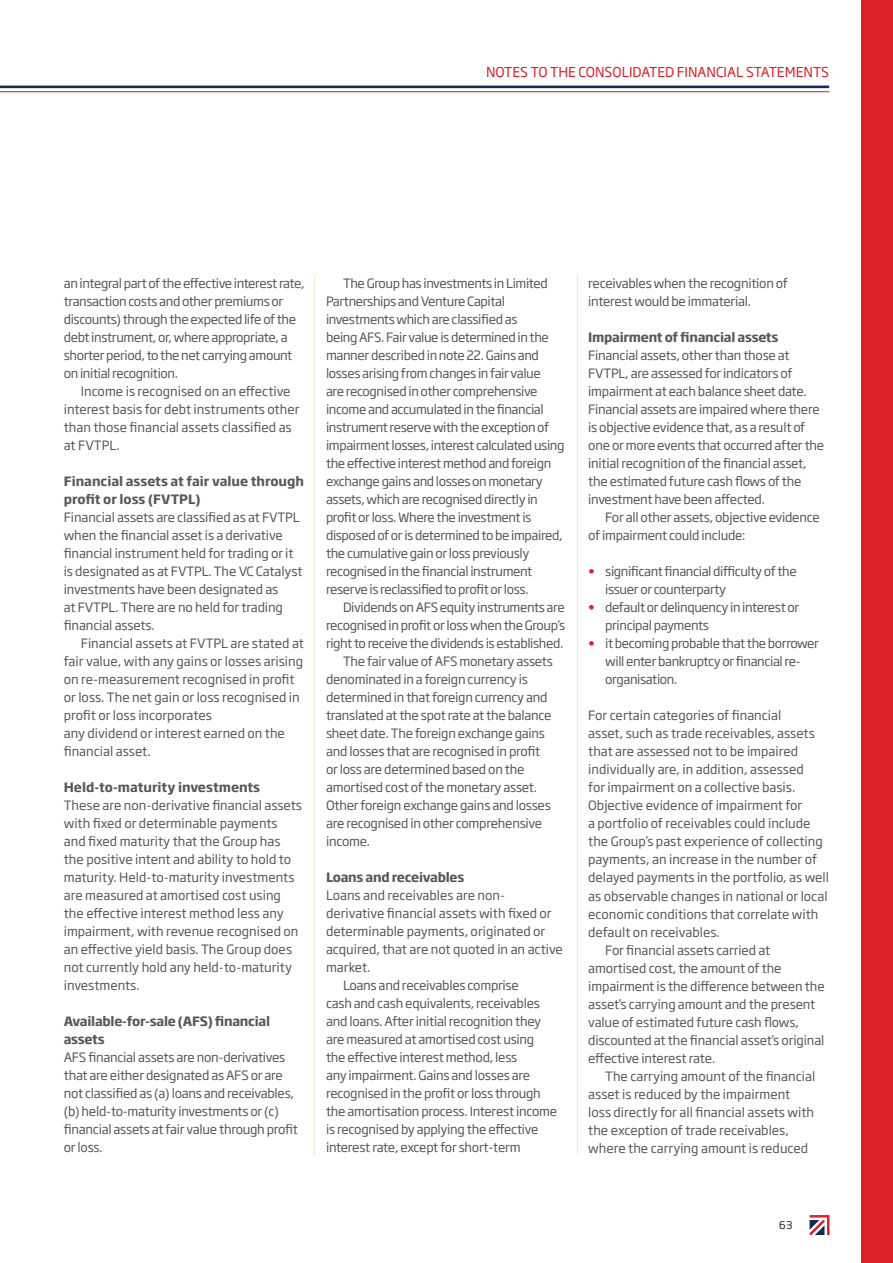
<style>
.page{position:relative;width:893px;height:1263px;background:#fff}
.page>*{position:absolute;margin:0;border:0;box-sizing:border-box;transform-origin:0 0}
.t1{font:13.5px "Soho Gothic Std";color:#da2128}
.t2{font:12.75px/18px "Soho Gothic Std";letter-spacing:-.02em;color:#57585a}
.t3{font:12.75px/18px "Soho Gothic Std";color:#57585a}
.t4{font:700 12.75px/18px "Soho Gothic Std";letter-spacing:-.02em;color:#57585a}
.t5{font:700 12.75px/18px "Soho Gothic Std";color:#57585a}
.t6{font:10.5px "Soho Gothic Std";color:#231f20}
.s1{color:#da2128}
</style>
<div class="page">
<svg style="left:829px;top:1215px;width:1px;height:20px"></svg>
<svg style="left:809px;top:1215px;width:20px;height:20px"></svg>
<hr style="left:0;top:86px;width:829px;height:2px;background:#1a2955">
<div style="left:861px;top:0;width:32px;height:1263px;background:#da2128"></div>
<hr style="left:314px;top:275px;width:1px;height:881px;background:#f1ebd8">
<hr style="left:577px;top:274px;width:1px;height:881px;background:#f1ebd8">
<hr style="left:0;top:91px;width:829px;height:1px;background:#da2128">
<p class="t1" style="left:486px;top:64px;width:345px">NOTES TO THE CONSOLIDATED FINANCIAL STATEMENTS</p>
<p class="t2" style="left:64px;top:275px;width:242px">an integral part of the effective interest rate, transaction costs and other premiums or discounts) through the expected life of the debt instrument, or, where appropriate, a shorter period, to the net carrying amount on initial recognition.</p>
<p class="t3" style="left:64px;top:383px;width:237px;text-indent:17px">Income is recognised on an effective interest basis for debt instruments other than those financial assets classified as at FVTPL.</p>
<p class="t5" style="left:64px;top:472px;width:242px">Financial assets at fair value through profit or loss (FVTPL)</p>
<p class="t2" style="left:64px;top:509px;width:240px">Financial assets are classified as at FVTPL when the financial asset is a derivative financial instrument held for trading or it is designated as at FVTPL. The VC Catalyst investments have been designated as<br>at FVTPL. There are no held for trading financial assets.</p>
<p class="t3" style="left:64px;top:635px;width:242px;text-indent:17px">Financial assets at FVTPL are stated at fair value, with any gains or losses arising on re-measurement recognised in profit or loss. The net gain or loss recognised in profit or loss incorporates<br>any dividend or interest earned on the financial asset.</p>
<p class="t5" style="left:64px;top:778px;width:198px">Held-to-maturity investments</p>
<p class="t3" style="left:64px;top:797px;width:240px">These are non-derivative financial assets with fixed or determinable payments and fixed maturity that the Group has the positive intent and ability to hold to maturity. Held-to-maturity investments are measured at amortised cost using the effective interest method less any impairment, with revenue recognised on an effective yield basis. The Group does not currently hold any held-to-maturity investments.</p>
<p class="t4" style="left:64px;top:1012px;width:208px">Available-for-sale (AFS) financial assets</p>
<p class="t2" style="left:64px;top:1049px;width:236px">AFS financial assets are non-derivatives that are either designated as AFS or are not classified as (a) loans and receivables, (b) held-to-maturity investments or (c) financial assets at fair value through profit or loss.</p>
<p class="t2" style="left:326px;top:275px;width:240px;text-indent:17px">The Group has investments in Limited Partnerships and Venture Capital investments which are classified as<br>being AFS. Fair value is determined in the manner described in note 22. Gains and losses arising from changes in fair value<br>are recognised in other comprehensive income and accumulated in the financial instrument reserve with the exception of impairment losses, interest calculated using the effective interest method and foreign exchange gains and losses on monetary assets, which are recognised directly in profit or loss. Where the investment is disposed of or is determined to be impaired, the cumulative gain or loss previously recognised in the financial instrument reserve is reclassified to profit or loss.</p>
<p class="t2" style="left:343px;top:599px;width:223px">Dividends on AFS equity instruments are</p>
<p class="t2" style="left:326px;top:617px;width:241px">recognised in profit or loss when the Group’s</p>
<p class="t2" style="left:326px;top:635px;width:239px">right to receive the dividends is established.</p>
<p class="t2" style="left:343px;top:653px;width:211px">The fair value of AFS monetary assets</p>
<p class="t2" style="left:326px;top:671px;width:203px">denominated in a foreign currency is</p>
<p class="t2" style="left:326px;top:689px;width:223px">determined in that foreign currency and</p>
<p class="t2" style="left:326px;top:707px;width:227px">translated at the spot rate at the balance</p>
<p class="t2" style="left:326px;top:725px;width:220px">sheet date. The foreign exchange gains</p>
<p class="t2" style="left:326px;top:743px;width:216px">and losses that are recognised in profit</p>
<p class="t2" style="left:326px;top:761px;width:200px">or loss are determined based on the</p>
<p class="t2" style="left:326px;top:779px;width:212px">amortised cost of the monetary asset.</p>
<p class="t2" style="left:326px;top:797px;width:226px">Other foreign exchange gains and losses</p>
<p class="t2" style="left:326px;top:815px;width:218px">are recognised in other comprehensive</p>
<p class="t2" style="left:326px;top:833px;width:46px">income.</p>
<p class="t4" style="left:326px;top:869px;width:140px">Loans and receivables</p>
<p class="t3" style="left:326px;top:887px;width:181px">Loans and receivables are non-</p>
<p class="t3" style="left:326px;top:905px;width:227px">derivative financial assets with fixed or</p>
<p class="t3" style="left:326px;top:923px;width:221px">determinable payments, originated or</p>
<p class="t3" style="left:326px;top:941px;width:238px">acquired, that are not quoted in an active</p>
<p class="t2" style="left:326px;top:959px;width:46px">market.</p>
<p class="t2" style="left:343px;top:977px;width:177px">Loans and receivables comprise</p>
<p class="t2" style="left:326px;top:995px;width:215px">cash and cash equivalents, receivables</p>
<p class="t2" style="left:326px;top:1013px;width:217px">and loans. After initial recognition they</p>
<p class="t2" style="left:326px;top:1031px;width:210px">are measured at amortised cost using</p>
<p class="t2" style="left:326px;top:1049px;width:193px">the effective interest method, less</p>
<p class="t2" style="left:326px;top:1067px;width:206px">any impairment. Gains and losses are</p>
<p class="t2" style="left:326px;top:1085px;width:216px">recognised in the profit or loss through</p>
<p class="t2" style="left:326px;top:1103px;width:233px">the amortisation process. Interest income</p>
<p class="t2" style="left:326px;top:1121px;width:214px">is recognised by applying the effective</p>
<p class="t2" style="left:326px;top:1139px;width:196px">interest rate, except for short-term</p>
<p class="t2" style="left:588px;top:275px;width:201px">receivables when the recognition of interest would be immaterial.</p>
<p class="t4" style="left:588px;top:329px;width:192px">Impairment of financial assets</p>
<p class="t2" style="left:588px;top:347px;width:238px">Financial assets, other than those at FVTPL, are assessed for indicators of impairment at each balance sheet date.<br>Financial assets are impaired where there is objective evidence that, as a result of one or more events that occurred after the initial recognition of the financial asset, the estimated future cash flows of the investment have been affected.</p>
<p class="t2" style="left:588px;top:509px;width:233px;text-indent:17px">For all other assets, objective evidence of impairment could include:</p>
<p class="t2" style="left:605px;top:563px;width:193px;text-indent:-17px"><span class="s1">•</span> significant financial difficulty of the issuer or counterparty</p>
<p class="t2" style="left:605px;top:599px;width:196px;text-indent:-17px"><span class="s1">•</span> default or delinquency in interest or principal payments</p>
<p class="t2" style="left:605px;top:635px;width:215px;text-indent:-17px"><span class="s1">•</span> it becoming probable that the borrower will enter bankruptcy or financial re&shy;organisation.</p>
<p class="t3" style="left:588px;top:707px;width:195px">For certain categories of financial</p>
<p class="t3" style="left:588px;top:725px;width:228px">asset, such as trade receivables, assets</p>
<p class="t3" style="left:588px;top:743px;width:211px">that are assessed not to be impaired</p>
<p class="t3" style="left:588px;top:761px;width:217px">individually are, in addition, assessed</p>
<p class="t3" style="left:588px;top:779px;width:208px">for impairment on a collective basis.</p>
<p class="t3" style="left:588px;top:797px;width:216px">Objective evidence of impairment for</p>
<p class="t3" style="left:588px;top:815px;width:224px">a portfolio of receivables could include</p>
<p class="t3" style="left:588px;top:833px;width:236px">the Group’s past experience of collecting</p>
<p class="t3" style="left:588px;top:851px;width:230px">payments, an increase in the number of</p>
<p class="t3" style="left:588px;top:869px;width:242px">delayed payments in the portfolio, as well</p>
<p class="t3" style="left:588px;top:887px;width:241px">as observable changes in national or local</p>
<p class="t3" style="left:588px;top:905px;width:232px">economic conditions that correlate with</p>
<p class="t3" style="left:588px;top:923px;width:133px">default on receivables.</p>
<p class="t2" style="left:605px;top:941px;width:166px">For financial assets carried at</p>
<p class="t2" style="left:588px;top:959px;width:195px">amortised cost, the amount of the</p>
<p class="t2" style="left:588px;top:977px;width:238px">impairment is the difference between the</p>
<p class="t2" style="left:588px;top:995px;width:229px">asset’s carrying amount and the present</p>
<p class="t2" style="left:588px;top:1013px;width:212px">value of estimated future cash flows,</p>
<p class="t2" style="left:588px;top:1031px;width:238px">discounted at the financial asset’s original</p>
<p class="t2" style="left:588px;top:1049px;width:128px">effective interest rate.</p>
<p class="t3" style="left:605px;top:1067px;width:212px">The carrying amount of the financial</p>
<p class="t3" style="left:588px;top:1085px;width:204px">asset is reduced by the impairment</p>
<p class="t3" style="left:588px;top:1103px;width:227px">loss directly for all financial assets with</p>
<p class="t3" style="left:588px;top:1121px;width:202px">the exception of trade receivables,</p>
<p class="t3" style="left:588px;top:1139px;width:222px">where the carrying amount is reduced</p>
<p class="t6" style="left:779px;top:1218px;width:14px">63</p>
</div>
